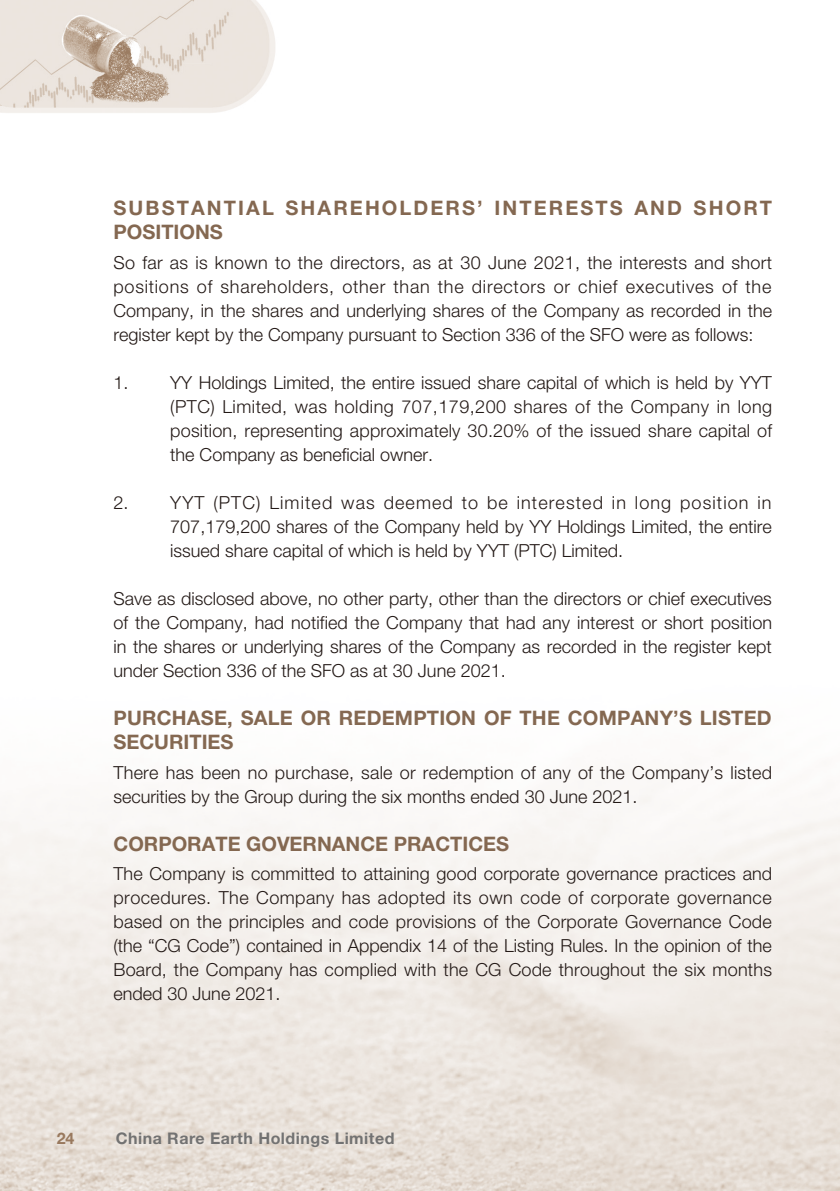
<style>
.page{position:relative;width:840px;height:1191px;background:#fff}
.page>*{position:absolute;margin:0;border:0;box-sizing:border-box;transform-origin:0 0}
.t1{font:700 20px/24px "Helvetica Neue LT Std";letter-spacing:.01em;color:#846851}
.t2{font:700 20px/24px "Helvetica Neue LT Std";letter-spacing:.105em;color:#846851}
.t3{font:300 18px/24px "Helvetica Neue LT Std";color:#231916;text-align:justify}
.t4{font:700 16px "Helvetica Neue LT Std";letter-spacing:.03em;color:#727272}
.t5{font:700 16px "Helvetica Neue LT Std";color:#99795e}
</style>
<div class="page">
<img style="left:0;top:0;width:839px;height:1191px">
<p class="t2" style="left:113px;top:195px;width:659px">SUBSTANTIAL SHAREHOLDERS’ INTERESTS AND SHORT<br>POSITIONS</p>
<p class="t3" style="left:113px;top:250px;width:659px">So far as is known to the directors, as at 30 June 2021, the interests and short positions of shareholders, other than the directors or chief executives of the Company, in the shares and underlying shares of the Company as recorded in the register kept by the Company pursuant to Section 336 of the SFO were as follows:</p>
<p class="t3" style="left:170px;top:370px;width:603px;text-indent:-57px">1. YY Holdings Limited, the entire issued share capital of which is held by YYT (PTC) Limited, was holding 707,179,200 shares of the Company in long position, representing approximately 30.20% of the issued share capital of the Company as beneficial owner.</p>
<p class="t3" style="left:170px;top:490px;width:602px;text-indent:-57px">2. YYT (PTC) Limited was deemed to be interested in long position in 707,179,200 shares of the Company held by YY Holdings Limited, the entire issued share capital of which is held by YYT (PTC) Limited.</p>
<p class="t3" style="left:113px;top:586px;width:659px">Save as disclosed above, no other party, other than the directors or chief executives of the Company, had notified the Company that had any interest or short position in the shares or underlying shares of the Company as recorded in the register kept under Section 336 of the SFO as at 30 June 2021.</p>
<p class="t1" style="left:113px;top:705px;width:659px">PURCHASE, SALE OR REDEMPTION OF THE COMPANY’S LISTED<br>SECURITIES</p>
<p class="t3" style="left:113px;top:760px;width:659px">There has been no purchase, sale or redemption of any of the Company’s listed securities by the Group during the six months ended 30 June 2021.</p>
<p class="t1" style="left:113px;top:831px;width:397px">CORPORATE GOVERNANCE PRACTICES</p>
<p class="t3" style="left:113px;top:861px;width:660px">The Company is committed to attaining good corporate governance practices and procedures. The Company has adopted its own code of corporate governance based on the principles and code provisions of the Corporate Governance Code (the “CG Code”) contained in Appendix 14 of the Listing Rules. In the opinion of the Board, the Company has complied with the CG Code throughout the six months ended 30 June 2021.</p>
<p class="t5" style="left:57px;top:1128px;width:19px">24</p>
<p class="t4" style="left:116px;top:1128px;width:280px">China Rare Earth Holdings Limited</p>
</div>
